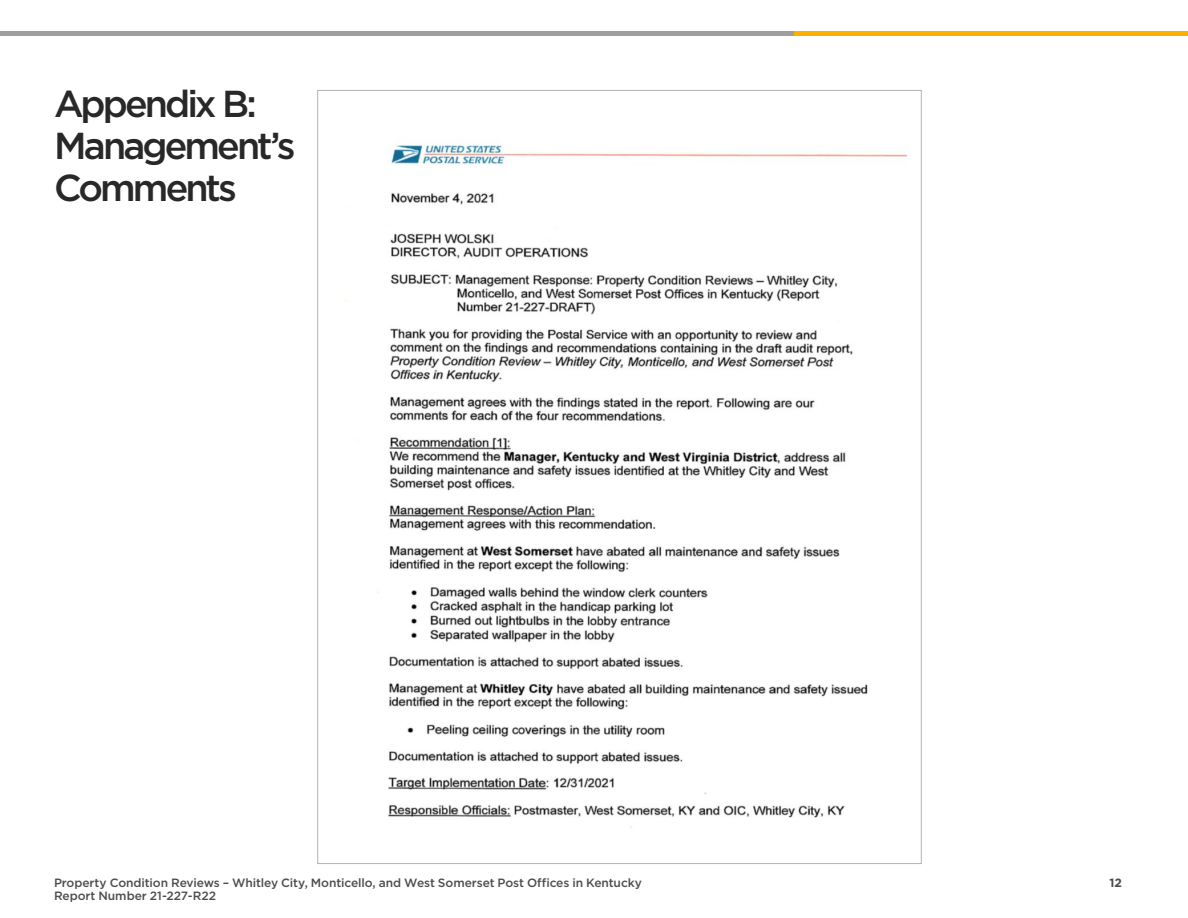
<style>
.page{position:relative;width:1188px;height:918px;background:#fff}
.page>*{position:absolute;margin:0;border:0;box-sizing:border-box;transform-origin:0 0}
.t1{font:500 37.5px/42px "Gotham";letter-spacing:-.075em;color:#292829}
.t2{font:500 12px/13.5px "Gotham";letter-spacing:-.01em;color:#4d4d4f}
.t3{font:700 12px "Gotham";color:#4d4d4f}
</style>
<div class="page">
<img style="left:345px;top:144px;width:561px;height:684px">
<hr style="left:0;top:32px;width:1188px;height:4px;background:#9e9e9e">
<hr style="left:794px;top:32px;width:394px;height:4px;background:#ffaf00">
<h1 class="t1" style="left:54px;top:82px;width:243px">Appendix B:<br>Management’s<br>Comments</h1>
<p class="t2" style="left:54px;top:875px;width:590px">Property Condition Reviews – Whitley City, Monticello, and West Somerset Post Offices in Kentucky<br>Report Number 21-227-R22</p>
<p class="t3" style="left:1109px;top:875px;width:14px">12</p>
</div>
